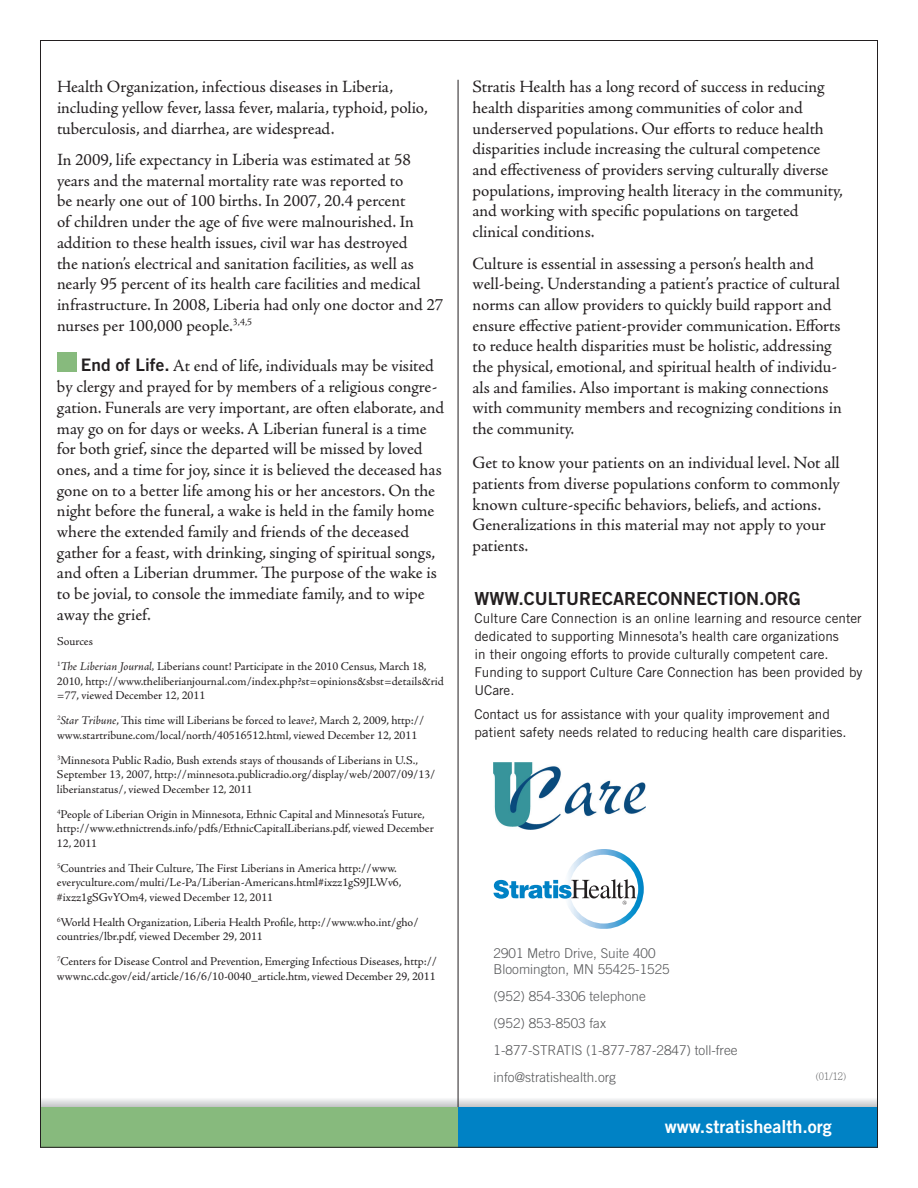
<style>
.page{position:relative;width:918px;height:1188px;background:#fff}
.page>*{position:absolute;margin:0;border:0;box-sizing:border-box;transform-origin:0 0}
.t1{font:18px "Trade Gothic LT Std Bd 2";color:#231f20}
.t2{font:18px "Trade Gothic LT Std Bd 2";color:#fff}
.t3{font:17.25px/20.7px "Adobe Jenson Pro";letter-spacing:-.005em;color:#231f20}
.t4{font:13.5px/18px "Trade Gothic LT Std";color:#231f20}
.t5{font:300 13.5px/27px "Trade Gothic LT Std";color:#57585a}
.t6{font:12px/14.4px "Adobe Jenson Pro";color:#231f20}
.t7{font:300 10.5px "Adobe Ming Std";color:#57585a}
.s1{font-family:"Trade Gothic LT Std Bd 2"}
.s2{font-style:italic}
</style>
<div class="page">
<hr style="left:458px;top:80px;width:1px;height:1027px;background:#231f20">
<svg style="left:494px;top:849px;width:150px;height:80px"></svg>
<img style="left:494px;top:762px;width:152px;height:67px">
<div style="left:57px;top:352px;width:20px;height:19px;background:#87ba7d"></div>
<svg style="left:42px;top:1097px;width:834px;height:10px"></svg>
<div style="left:41px;top:1107px;width:417px;height:40px;background:#87ba7d"></div>
<div style="left:458px;top:1107px;width:420px;height:40px;background:#0082c5"></div>
<p class="t3" style="left:57px;top:77px;width:372px">Health Organization, infectious diseases in Liberia, including yellow fever, lassa fever, malaria, typhoid, polio, tuberculosis, and diarrhea, are widespread.</p>
<p class="t3" style="left:57px;top:150px;width:388px">In 2009, life expectancy in Liberia was estimated at 58 years and the maternal mortality rate was reported to<br>be nearly one out of 100 births. In 2007, 20.4 percent<br>of children under the age of five were malnourished. In addition to these health issues, civil war has destroyed<br>the nation’s electrical and sanitation facilities, as well as nearly 95 percent of its health care facilities and medical infrastructure. In 2008, Liberia had only one doctor and 27 nurses per 100,000 people.<sup>3,4,5</sup></p>
<p class="t3" style="left:57px;top:356px;width:389px;text-indent:24px"><span class="s1">End of Life.</span> At end of life, individuals may be visited by clergy and prayed for by members of a religious congre&shy;gation. Funerals are very important, are often elaborate, and may go on for days or weeks. A Liberian funeral is a time for both grief, since the departed will be missed by loved ones, and a time for joy, since it is believed the deceased has gone on to a better life among his or her ancestors. On the night before the funeral, a wake is held in the family home where the extended family and friends of the deceased gather for a feast, with drinking, singing of spiritual songs, and often a Liberian drummer. The purpose of the wake is to be jovial, to console the immediate family, and to wipe away the grief.</p>
<p class="t6" style="left:57px;top:629px;width:371px;line-height:25.2px">Sources<br><sup>1</sup><span class="s2">The Liberian Journal,</span> Liberians count! Participate in the 2010 Census, March 18,</p>
<p class="t6" style="left:57px;top:674px;width:388px">2010, http://www.theliberianjournal.com/index.php?st=opinions&amp;sbst=details&amp;rid =77, viewed December 12, 2011</p>
<p class="t6" style="left:57px;top:714px;width:369px"><sup>2</sup><span class="s2">Star Tribune</span>, This time will Liberians be forced to leave?, March 2, 2009, http:// www.startribune.com/local/north/40516512.html, viewed December 12, 2011</p>
<p class="t6" style="left:57px;top:753px;width:380px"><sup>3</sup>Minnesota Public Radio, Bush extends stays of thousands of Liberians in U.S.,<br>September 13, 2007, http://minnesota.publicradio.org/display/web/2007/09/13/ liberianstatus/, viewed December 12, 2011</p>
<p class="t6" style="left:57px;top:807px;width:378px"><sup>4</sup>People of Liberian Origin in Minnesota, Ethnic Capital and Minnesota’s Future, http://www.ethnictrends.info/pdfs/EthnicCapitalLiberians.pdf, viewed December<br>12, 2011</p>
<p class="t6" style="left:57px;top:861px;width:346px"><sup>5</sup>Countries and Their Culture, The First Liberians in America http://www. everyculture.com/multi/Le-Pa/Liberian-Americans.html#ixzz1gS9JLWv6, #ixzz1gSGvYOm4, viewed December 12, 2011</p>
<p class="t6" style="left:57px;top:915px;width:363px"><sup>6</sup>World Health Organization, Liberia Health Profile, http://www.who.int/gho/ countries/lbr.pdf, viewed December 29, 2011</p>
<p class="t6" style="left:57px;top:955px;width:382px"><sup>7</sup>Centers for Disease Control and Prevention, Emerging Infectious Diseases, http:// wwwnc.cdc.gov/eid/article/16/6/10-0040_article.htm, viewed December 29, 2011</p>
<p class="t3" style="left:472px;top:77px;width:372px">Stratis Health has a long record of success in reducing health disparities among communities of color and underserved populations. Our efforts to reduce health disparities include increasing the cultural competence and effectiveness of providers serving culturally diverse populations, improving health literacy in the community, and working with specific populations on targeted clinical conditions.</p>
<p class="t3" style="left:472px;top:253px;width:371px">Culture is essential in assessing a person’s health and well-being. Understanding a patient’s practice of cultural norms can allow providers to quickly build rapport and ensure effective patient-provider communication. Efforts to reduce health disparities must be holistic, addressing the physical, emotional, and spiritual health of individu&shy;als and families. Also important is making connections with community members and recognizing conditions in the community.</p>
<p class="t3" style="left:472px;top:453px;width:369px">Get to know your patients on an individual level. Not all patients from diverse populations conform to commonly known culture-specific behaviors, beliefs, and actions.<br>Generalizations in this material may not apply to your patients.</p>
<p class="t1" style="left:474px;top:587px;width:151px">WWW.CULTURECARE</p>
<p class="t1" style="left:647px;top:587px;width:24px">CONNE</p>
<p class="t1" style="left:707px;top:587px;width:22px">CTION</p>
<p class="t1" style="left:759px;top:587px;width:43px">.ORG</p>
<p class="t4" style="left:474px;top:609px;width:390px">Culture Care Connection is an online learning and resource center dedicated to supporting Minnesota’s health care organizations<br>in their ongoing efforts to provide culturally competent care.<br>Funding to support Culture Care Connection has been provided by UCare.</p>
<p class="t4" style="left:474px;top:705px;width:374px">Contact us for assistance with your quality improvement and patient safety needs related to reducing health care disparities.</p>
<p class="t5" style="left:494px;top:945px;width:178px;line-height:16.2px">2901 Metro Drive, Suite 400<br>Bloomington, MN 55425-1525</p>
<p class="t5" style="left:494px;top:982px;width:246px">(952) 854-3306 telephone<br>(952) 853-8503 fax<br>1-877-STRATIS (1-877-787-2847) toll-free info@stratishealth.org</p>
<p class="t7" style="left:816px;top:1071px;width:32px">(01/12)</p>
<p class="t2" style="left:665px;top:1116px;width:168px">www.stratishealth.org</p>
</div>
